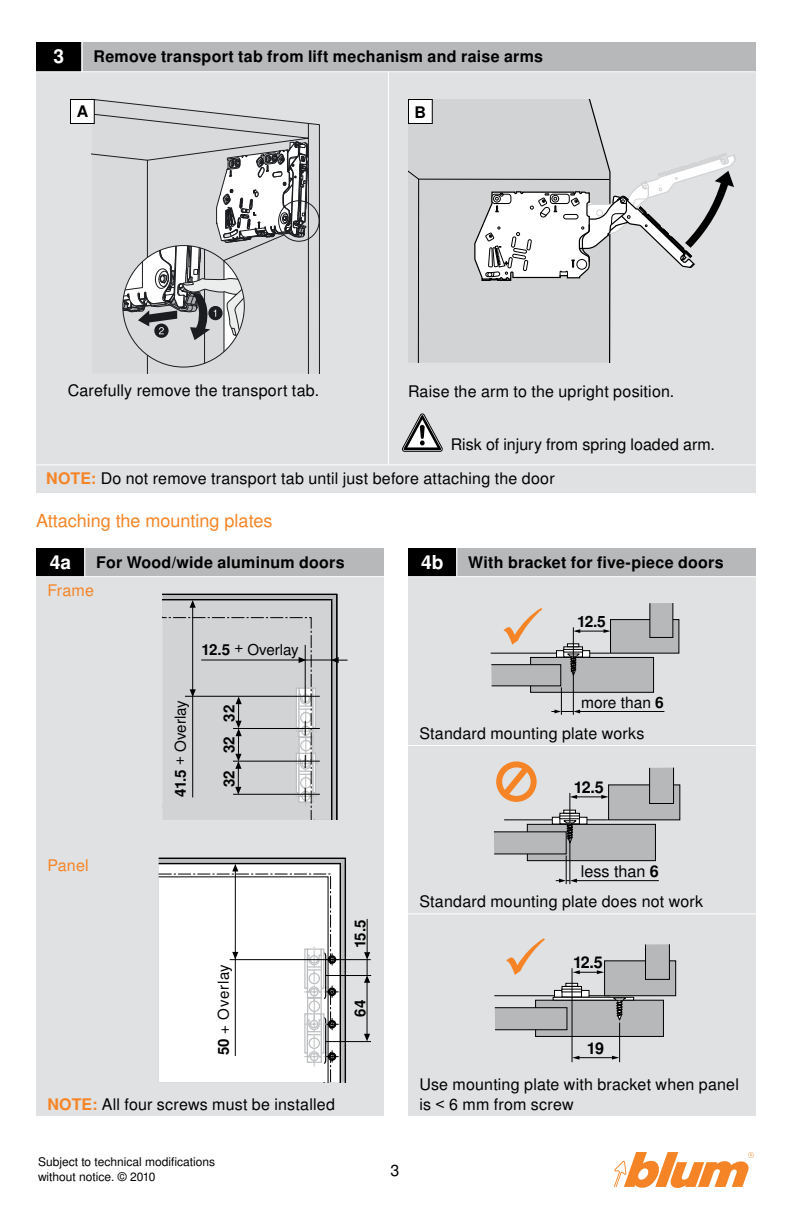
<style>
.page{position:relative;width:792px;height:1224px;background:#fff}
.page>*{position:absolute;margin:0;border:0;box-sizing:border-box;transform-origin:0 0}
.t1{font:700 19.2px "Nimbus Sans OT";color:#fff}
.t2{font:18px "Nimbus Sans OT";color:#f58426}
.t3{font:700 16.2px "Nimbus Sans OT";color:#000}
.t4{font:16.2px "Nimbus Sans OT";color:#000}
.t5{font:16px "Nimbus Sans OT";letter-spacing:.01em;color:#000}
.t6{font:700 16px "Nimbus Sans OT";letter-spacing:.015em;color:#000}
.t7{font:16px "Nimbus Sans OT";letter-spacing:.015em;color:#f58426}
.t8{font:15.6px "Nimbus Sans OT";color:#000}
.t9{font:700 15.6px "Nimbus Sans OT";color:#000}
.t10{font:15.2px "Nimbus Sans OT";color:#000}
.t11{font:700 15.2px "Nimbus Sans OT";color:#000}
.t12{font:15px "Nimbus Sans OT";letter-spacing:.05em;color:#000}
.t13{font:700 15px "Nimbus Sans OT";color:#000}
.t14{font:12px/14.4px "Nimbus Sans OT";color:#000}
.s1{font-weight:700;color:#f58426}
.s2{font-weight:700}
.s3{color:#f58426}
</style>
<div class="page">
<svg style="left:614px;top:1152px;width:140px;height:36px"></svg>
<div style="left:408px;top:549px;width:348px;height:567px;background:#e0e1e2"></div>
<div style="left:36px;top:577px;width:348px;height:539px;background:#e0e1e2"></div>
<hr style="left:504px;top:820px;width:104px;height:1px;background:#000">
<div style="left:608px;top:785px;width:72px;height:35px;background:#b6b8ba"></div>
<div style="left:527px;top:824px;width:128px;height:37px;background:#b6b8ba"></div>
<div style="left:527px;top:824px;width:129px;height:37px;border:1px solid #000"></div>
<svg style="left:571px;top:795px;width:38px;height:4px"></svg>
<hr style="left:575px;top:880px;width:84px;height:1px;background:#000">
<div style="left:649px;top:767px;width:25px;height:37px;background:#b6b8ba;border:1px solid #000"></div>
<div style="left:552px;top:817px;width:35px;height:7px;background:#fff"></div>
<svg style="left:560px;top:813px;width:20px;height:11px"></svg>
<div style="left:559px;top:816px;width:21px;height:3px;background:#fff;border:1px solid #000"></div>
<svg style="left:563px;top:810px;width:13px;height:3px"></svg>
<svg style="left:493px;top:820px;width:85px;height:65px"></svg>
<hr style="left:570px;top:793px;width:1px;height:91px;background:#000">
<div style="left:496px;top:761px;width:41px;height:41px;border:6px solid #f58426;border-radius:50%"></div>
<svg style="left:496px;top:761px;width:39px;height:41px"></svg>
<hr style="left:494px;top:995px;width:116px;height:1px;background:#000">
<div style="left:604px;top:960px;width:72px;height:36px;background:#b6b8ba;border:1px solid #000"></div>
<div style="left:536px;top:1000px;width:127px;height:36px;background:#b6b8ba"></div>
<div style="left:535px;top:1000px;width:129px;height:37px;border:1px solid #000"></div>
<div style="left:495px;top:1008px;width:72px;height:22px;background:#b6b8ba"></div>
<div style="left:494px;top:1007px;width:73px;height:23px;border:1px solid #000"></div>
<svg style="left:566px;top:983px;width:12px;height:3px"></svg>
<div style="left:554px;top:990px;width:35px;height:8px;background:#fff;border:1px solid #000"></div>
<svg style="left:562px;top:986px;width:20px;height:11px"></svg>
<hr style="left:562px;top:989px;width:20px;height:3px;background:#fff">
<div style="left:553px;top:997px;width:81px;height:3px;background:#fff;border:1px solid #000"></div>
<hr style="left:578px;top:1057px;width:35px;height:1px;background:#000">
<svg style="left:573px;top:1056px;width:6px;height:4px"></svg>
<svg style="left:612px;top:1056px;width:7px;height:4px"></svg>
<hr style="left:619px;top:1023px;width:1px;height:39px;background:#000">
<svg style="left:573px;top:970px;width:31px;height:4px"></svg>
<hr style="left:572px;top:968px;width:1px;height:94px;background:#000">
<div style="left:645px;top:944px;width:25px;height:36px;background:#b6b8ba;border:1px solid #000"></div>
<svg style="left:612px;top:997px;width:15px;height:24px"></svg>
<hr style="left:491px;top:653px;width:119px;height:1px;background:#000">
<div style="left:611px;top:620px;width:68px;height:33px;background:#b6b8ba"></div>
<div style="left:610px;top:619px;width:69px;height:34px;border:1px solid #000"></div>
<div style="left:531px;top:657px;width:123px;height:35px;background:#b6b8ba"></div>
<div style="left:530px;top:657px;width:124px;height:36px;border:1px solid #000"></div>
<svg style="left:574px;top:629px;width:37px;height:4px"></svg>
<hr style="left:578px;top:711px;width:86px;height:1px;background:#000">
<div style="left:650px;top:603px;width:23px;height:35px;background:#b6b8ba"></div>
<div style="left:556px;top:650px;width:34px;height:8px;background:#fff;border:1px solid #000"></div>
<svg style="left:563px;top:647px;width:20px;height:10px"></svg>
<div style="left:563px;top:649px;width:20px;height:3px;background:#fff;border:1px solid #000"></div>
<svg style="left:567px;top:643px;width:12px;height:4px"></svg>
<svg style="left:491px;top:653px;width:90px;height:62px"></svg>
<hr style="left:573px;top:627px;width:1px;height:88px;background:#000">
<svg style="left:163px;top:598px;width:185px;height:222px"></svg>
<svg style="left:159px;top:858px;width:187px;height:224px;background:#838486"></svg>
<svg style="left:159px;top:862px;width:183px;height:220px"></svg>
<hr style="left:367px;top:919px;width:1px;height:34px;background:#000">
<hr style="left:326px;top:1041px;width:45px;height:1px;background:#000">
<hr style="left:326px;top:975px;width:45px;height:1px;background:#000">
<svg style="left:364px;top:952px;width:6px;height:89px"></svg>
<svg style="left:159px;top:864px;width:180px;height:218px;background:#f4f5f5"></svg>
<hr style="left:230px;top:959px;width:141px;height:1px;background:#000">
<div style="left:36px;top:42px;width:720px;height:451px;background:#e0e1e2"></div>
<svg style="left:408px;top:99px;width:328px;height:264px"></svg>
<div style="left:408px;top:100px;width:24px;height:24px;background:#fff"></div>
<div style="left:408px;top:99px;width:25px;height:25px;border:1px solid #000"></div>
<svg style="left:402px;top:414px;width:40px;height:37px"></svg>
<div style="left:36px;top:42px;width:46px;height:30px;background:#000"></div>
<div style="left:82px;top:42px;width:674px;height:30px;background:#b6b8ba"></div>
<hr style="left:82px;top:39px;width:1px;height:33px;background:#fff">
<hr style="left:31px;top:71px;width:727px;height:1px;background:#fff">
<hr style="left:16px;top:464px;width:762px;height:1px;background:#fff">
<hr style="left:388px;top:71px;width:1px;height:394px;background:#fff">
<div style="left:36px;top:549px;width:49px;height:28px;background:#000"></div>
<div style="left:84px;top:549px;width:300px;height:28px;background:#b6b8ba"></div>
<hr style="left:84px;top:546px;width:1px;height:31px;background:#fff">
<div style="left:408px;top:549px;width:49px;height:28px;background:#000"></div>
<div style="left:456px;top:549px;width:300px;height:28px;background:#b6b8ba"></div>
<hr style="left:456px;top:546px;width:1px;height:31px;background:#fff">
<hr style="left:36px;top:576px;width:727px;height:1px;background:#fff">
<hr style="left:400px;top:913px;width:360px;height:1px;background:#fff">
<hr style="left:398px;top:745px;width:365px;height:1px;background:#fff">
<svg style="left:312px;top:123px;width:8px;height:251px"></svg>
<hr style="left:147px;top:160px;width:1px;height:214px;background:#1a1c1f">
<div style="left:278px;top:200px;width:42px;height:42px;border:1px solid #1a1c1f;border-radius:50%"></div>
<svg style="left:92px;top:98px;width:220px;height:269px"></svg>
<div style="left:70px;top:100px;width:24px;height:24px;background:#fff"></div>
<div style="left:70px;top:99px;width:25px;height:25px;border:1px solid #000"></div>
<p class="t1" style="left:53px;top:45px;width:12px">3</p>
<p class="t6" style="left:94px;top:47px;width:451px">Remove transport tab from lift mechanism and raise arms</p>
<p class="t6" style="left:77px;top:102px;width:13px">A</p>
<p class="t6" style="left:415px;top:103px;width:13px">B</p>
<p class="t5" style="left:68px;top:380px;width:253px">Carefully remove the transport tab.</p>
<p class="t5" style="left:408px;top:382px;width:268px">Raise the arm to the upright position.</p>
<p class="t5" style="left:451px;top:435px;width:266px">Risk of injury from spring loaded arm.</p>
<p class="t5" style="left:46px;top:469px;width:510px"><span class="s1">NOTE:</span> Do not remove transport tab until just before attaching the door</p>
<p class="t2" style="left:36px;top:509px;width:238px">Attaching the mounting plates</p>
<p class="t1" style="left:50px;top:551px;width:23px">4a</p>
<p class="t6" style="left:96px;top:553px;width:250px">For Wood/wide aluminum doors</p>
<p class="t1" style="left:421px;top:551px;width:24px">4b</p>
<p class="t6" style="left:468px;top:553px;width:257px">With bracket for five-piece doors</p>
<p class="t7" style="left:47px;top:581px;width:48px">Frame</p>
<p class="t7" style="left:47px;top:856px;width:43px">Panel</p>
<p class="t10" style="left:202px;top:640px;width:99px"><span class="s2">12.5</span> + Overlay</p>
<p class="t10" style="left:171px;top:797px;width:98px;rotate:-90deg"><span class="s2">41.5</span> + Overlay</p>
<p class="t11" style="left:220px;top:722px;width:18px;rotate:-90deg">32</p>
<p class="t11" style="left:220px;top:753px;width:18px;rotate:-90deg">32</p>
<p class="t11" style="left:220px;top:787px;width:18px;rotate:-90deg">32</p>
<p class="t12" style="left:214px;top:1055px;width:92px;rotate:-90deg"><span class="s2">50</span> + Overlay</p>
<p class="t13" style="left:351px;top:948px;width:30px;rotate:-90deg">15.5</p>
<p class="t13" style="left:351px;top:1017px;width:18px;rotate:-90deg">64</p>
<p class="t9" style="left:577px;top:613px;width:30px">12.5</p>
<p class="t8" style="left:581px;top:693px;width:84px">more than <span class="s2">6</span></p>
<p class="t5" style="left:419px;top:724px;width:227px">Standard mounting plate works</p>
<p class="t3" style="left:574px;top:778px;width:31px">12.5</p>
<p class="t4" style="left:581px;top:861px;width:80px">less than <span class="s2">6</span></p>
<p class="t5" style="left:419px;top:891px;width:285px">Standard mounting plate does not work</p>
<p class="t3" style="left:502px;top:953px;width:102px"><span class="s3">✓</span> 12.5</p>
<p class="t3" style="left:587px;top:1039px;width:19px">19</p>
<p class="t5" style="left:419px;top:1075px;width:321px">Use mounting plate with bracket when panel</p>
<p class="t5" style="left:47px;top:1095px;width:289px"><span class="s1">NOTE:</span> All four screws must be installed</p>
<p class="t5" style="left:419px;top:1095px;width:156px">is &lt; 6 mm from screw</p>
<p class="t14" style="left:38px;top:1155px;width:179px">Subject to technical modifications without notice. © 2010</p>
<p class="t5" style="left:391px;top:1161px;width:10px">3</p>
</div>
